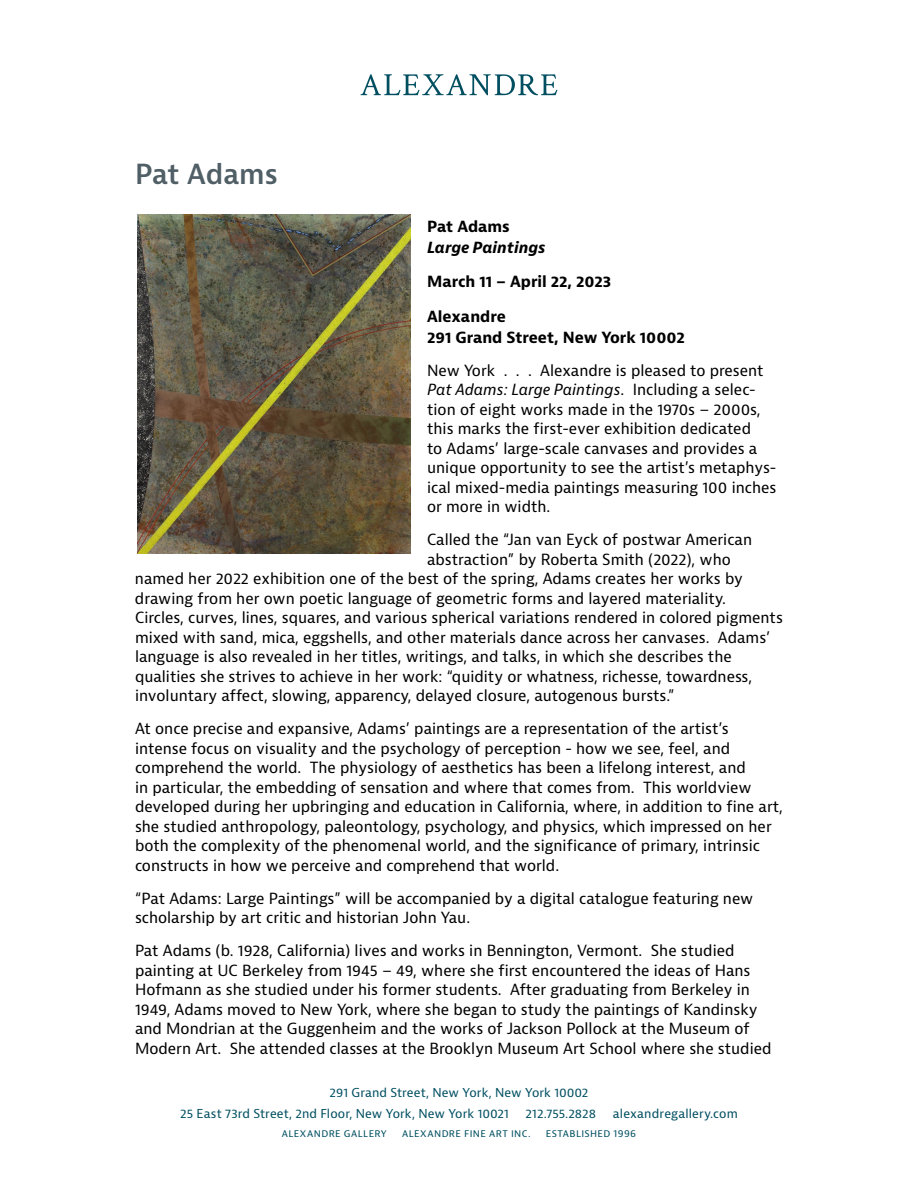
<style>
.page{position:relative;width:918px;height:1188px;background:#fff}
.page>*{position:absolute;margin:0;border:0;box-sizing:border-box;transform-origin:0 0}
.t1{font:600 27px "Bernina Sans";color:#505e66}
.t2{font:15px/19.5px "Bernina Sans";color:#000}
.t3{font:700 15px/21px "Bernina Sans";color:#000}
.t4{font:italic 700 15px "Bernina Sans";color:#000}
.t5{font:12px "Bernina Sans";letter-spacing:.01em;color:#004f61}
.t6{font:9.75px "Bernina Sans";letter-spacing:.045em;color:#004f61}
.s1{font-style:italic}
</style>
<div class="page">
<svg style="left:361px;top:74px;width:196px;height:21px"></svg>
<img style="left:138px;top:214px;width:273px;height:340px">
<h1 class="t1" style="left:135px;top:156px;width:144px">Pat Adams</h1>
<p class="t3" style="left:427px;top:216px;width:84px">Pat Adams</p>
<p class="t4" style="left:427px;top:238px;width:120px">Large Paintings</p>
<p class="t3" style="left:427px;top:272px;width:186px">March 11 – April 22, 2023</p>
<p class="t3" style="left:427px;top:306px;width:259px">Alexandre<br>291 Grand Street, New York 10002</p>
<p class="t2" style="left:427px;top:361px;width:351px">New York . . . Alexandre is pleased to present <span class="s1">Pat Adams: Large Paintings</span>. Including a selec&shy;tion of eight works made in the 1970s – 2000s, this marks the first-ever exhibition dedicated<br>to Adams’ large-scale canvases and provides a unique opportunity to see the artist’s metaphys&shy;ical mixed-media paintings measuring 100 inches or more in width.</p>
<p class="t2" style="left:427px;top:530px;width:327px">Called the “Jan van Eyck of postwar American</p>
<p class="t2" style="left:427px;top:550px;width:305px">abstraction” by Roberta Smith (2022), who</p>
<p class="t2" style="left:135px;top:569px;width:610px">named her 2022 exhibition one of the best of the spring, Adams creates her works by</p>
<p class="t2" style="left:135px;top:589px;width:592px">drawing from her own poetic language of geometric forms and layered materiality.</p>
<p class="t2" style="left:135px;top:608px;width:649px">Circles, curves, lines, squares, and various spherical variations rendered in colored pigments</p>
<p class="t2" style="left:135px;top:628px;width:637px">mixed with sand, mica, eggshells, and other materials dance across her canvases. Adams’</p>
<p class="t2" style="left:135px;top:647px;width:598px">language is also revealed in her titles, writings, and talks, in which she describes the</p>
<p class="t2" style="left:135px;top:667px;width:619px">qualities she strives to achieve in her work: “quidity or whatness, richesse, towardness,</p>
<p class="t2" style="left:135px;top:686px;width:541px">involuntary affect, slowing, apparency, delayed closure, autogenous bursts.”</p>
<p class="t2" style="left:135px;top:719px;width:650px">At once precise and expansive, Adams’ paintings are a representation of the artist’s intense focus on visuality and the psychology of perception - how we see, feel, and comprehend the world. The physiology of aesthetics has been a lifelong interest, and<br>in particular, the embedding of sensation and where that comes from. This worldview developed during her upbringing and education in California, where, in addition to fine art, she studied anthropology, paleontology, psychology, and physics, which impressed on her both the complexity of the phenomenal world, and the significance of primary, intrinsic constructs in how we perceive and comprehend that world.</p>
<p class="t2" style="left:135px;top:889px;width:620px">“Pat Adams: Large Paintings” will be accompanied by a digital catalogue featuring new scholarship by art critic and historian John Yau.</p>
<p class="t2" style="left:135px;top:941px;width:638px">Pat Adams (b. 1928, California) lives and works in Bennington, Vermont. She studied painting at UC Berkeley from 1945 – 49, where she first encountered the ideas of Hans Hofmann as she studied under his former students. After graduating from Berkeley in 1949, Adams moved to New York, where she began to study the paintings of Kandinsky and Mondrian at the Guggenheim and the works of Jackson Pollock at the Museum of Modern Art. She attended classes at the Brooklyn Museum Art School where she studied</p>
<p class="t5" style="left:330px;top:1085px;width:260px">291 Grand Street, New York, New York 10002</p>
<p class="t6" style="left:282px;top:1128px;width:107px">ALEXANDRE GALLERY</p>
<p class="t6" style="left:402px;top:1128px;width:130px">ALEXANDRE FINE ART INC.</p>
<p class="t6" style="left:546px;top:1128px;width:92px">ESTABLISHED 1996</p>
<p class="t5" style="left:180px;top:1106px;width:330px">25 East 73rd Street, 2nd Floor, New York, New York 10021</p>
<p class="t5" style="left:526px;top:1106px;width:72px">212.755.2828</p>
<p class="t5" style="left:613px;top:1106px;width:126px">alexandregallery.com</p>
</div>
